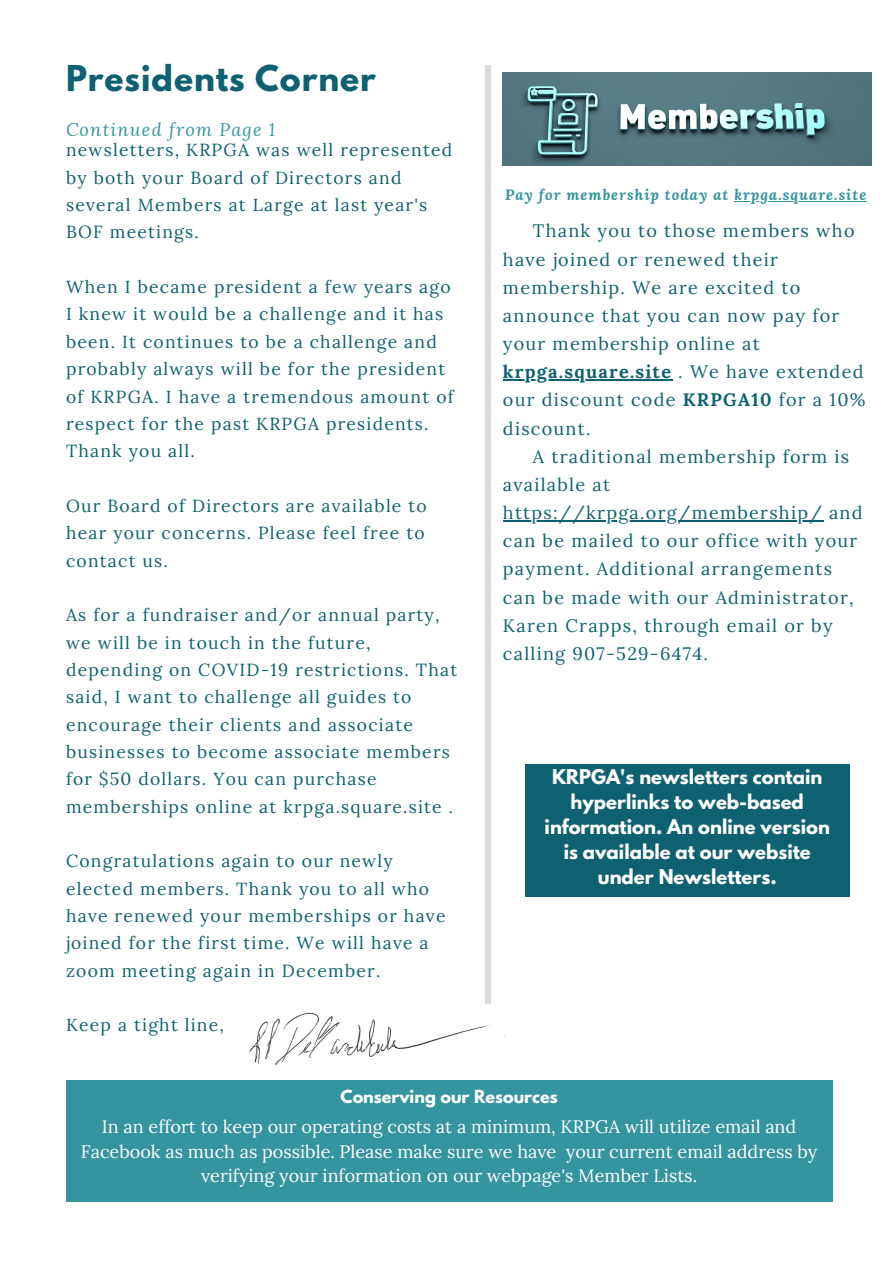
<style>
.page{position:relative;width:894px;height:1264px;background:#fff}
.page>*{position:absolute;margin:0;border:0;box-sizing:border-box;transform-origin:0 0}
.t1{font:700 31.5px "League Spartan";letter-spacing:.03em;color:#0e6171}
.t2{font:18px/28.2px "Lora";letter-spacing:.07em;color:#0e6171}
.t3{font:18px/24.8px "Lora";color:#fff;text-align:center}
.t4{font:700 18px/24.8px "League Spartan";color:#fff;text-align:center}
.t5{font:italic 18px "Lora";letter-spacing:.07em;color:#3494a0}
.t6{font:17.55px/27.3px "Lora";letter-spacing:.07em;color:#0e6171}
.t7{font:700 16.05px "League Spartan";color:#fff}
.t8{font:italic 700 14.85px "Lora";letter-spacing:.07em;color:#3494a0}
.s1{font-weight:700}
</style>
<div class="page">
<div style="left:66px;top:1080px;width:766px;height:121px;background:#3494a0"></div>
<div style="left:485px;top:65px;width:6px;height:947px;background:#dadada"></div>
<img style="left:249px;top:1004px;width:257px;height:61px">
<hr style="left:503px;top:379px;width:169px;height:1px;background:#0e6171">
<hr style="left:503px;top:520px;width:319px;height:1px;background:#0e6171">
<hr style="left:734px;top:201px;width:133px;height:1px;background:#3494a0">
<img style="left:503px;top:73px;width:368px;height:92px">
<div style="left:525px;top:764px;width:324px;height:132px;background:#0e6171"></div>
<h1 class="t1" style="left:66px;top:63px;width:311px">Presidents Corner</h1>
<p class="t5" style="left:66px;top:118px;width:211px">Continued from Page 1</p>
<p class="t6" style="left:66px;top:136px;width:387px">newsletters, KRPGA was well represented by both your Board of Directors and several Members at Large at last year's<br>BOF meetings.</p>
<p class="t6" style="left:66px;top:273px;width:389px">When I became president a few years ago I knew it would be a challenge and it has been. It continues to be a challenge and probably always will be for the president of KRPGA. I have a tremendous amount of respect for the past KRPGA presidents.<br>Thank you all.</p>
<p class="t6" style="left:66px;top:492px;width:362px">Our Board of Directors are available to hear your concerns. Please feel free to contact us.</p>
<p class="t6" style="left:66px;top:601px;width:392px">As for a fundraiser and/or annual party, we will be in touch in the future, depending on COVID-19 restrictions. That said, I want to challenge all guides to encourage their clients and associate businesses to become associate members for $50 dollars. You can purchase memberships online at krpga.square.site .</p>
<p class="t6" style="left:66px;top:847px;width:381px">Congratulations again to our newly elected members. Thank you to all who have renewed your memberships or have joined for the first time. We will have a zoom meeting again in December.</p>
<p class="t6" style="left:66px;top:1011px;width:159px">Keep a tight line,</p>
<p class="t8" style="left:505px;top:185px;width:363px">Pay for membership today at krpga.square.site</p>
<p class="t2" style="left:503px;top:217px;width:364px;text-indent:30px">Thank you to those members who have joined or renewed their membership. We are excited to announce that you can now pay for your membership online at <span class="s1">krpga.square.site</span> . We have extended our discount code <span class="s1">KRPGA10</span> for a 10% discount.</p>
<p class="t2" style="left:503px;top:442px;width:361px;text-indent:30px">A traditional membership form is available at https://krpga.org/membership/ and can be mailed to our office with your payment. Additional arrangements can be made with our Administrator,<br>Karen Crapps, through email or by calling 907-529-6474.</p>
<p class="t4" style="left:544px;top:767px;width:287px">KRPGA's newsletters contain hyperlinks to web-based information. An online version is available at our website under Newsletters.</p>
<p class="t7" style="left:340px;top:1088px;width:218px">Conserving our Resources</p>
<p class="t3" style="left:81px;top:1113px;width:737px">In an effort to keep our operating costs at a minimum, KRPGA will utilize email and<br>Facebook as much as possible. Please make sure we have your current email address by verifying your information on our webpage's Member Lists.</p>
</div>
